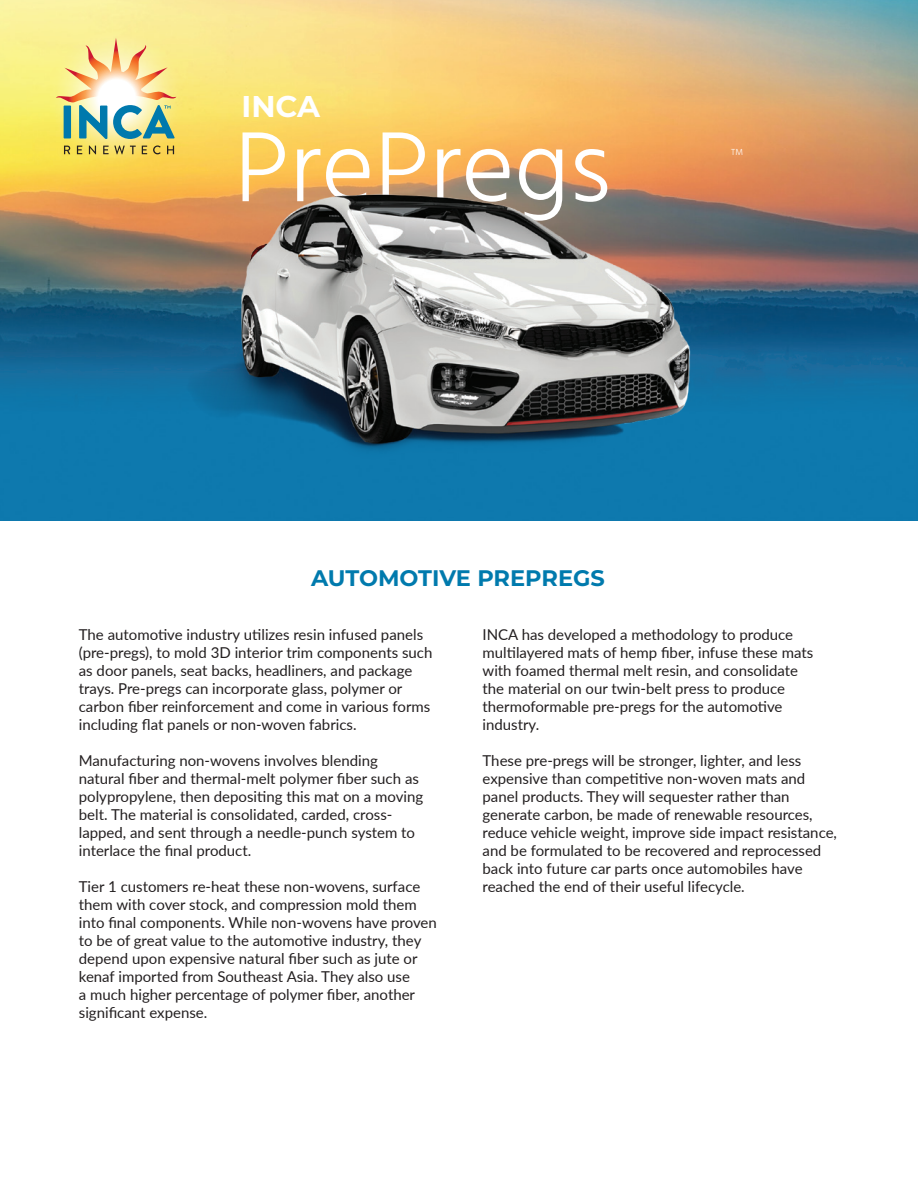
<style>
.page{position:relative;width:918px;height:1188px;background:#fff}
.page>*{position:absolute;margin:0;border:0;box-sizing:border-box;transform-origin:0 0}
.t1{font:300 102px "Hind";color:#fff}
.t2{font:700 30px "Montserrat";color:#fff}
.t3{font:700 22.5px "Montserrat";letter-spacing:-.005em;color:#007aad}
.t4{font:15px/18px "Lato";color:#231f20}
.t5{font:300 9px "Hind";color:#fff}
</style>
<div class="page">
<img style="left:0;top:0;width:918px;height:521px">
<img style="left:169px;top:183px;width:524px;height:279px">
<svg style="left:47px;top:27px;width:139px;height:139px;background:#f8e46f"></svg>
<svg style="left:64px;top:146px;width:6px;height:8px"></svg>
<svg style="left:77px;top:146px;width:5px;height:8px"></svg>
<svg style="left:89px;top:145px;width:7px;height:9px"></svg>
<svg style="left:103px;top:145px;width:33px;height:9px"></svg>
<svg style="left:142px;top:146px;width:5px;height:8px"></svg>
<svg style="left:153px;top:145px;width:8px;height:9px"></svg>
<svg style="left:167px;top:146px;width:7px;height:8px"></svg>
<svg style="left:56px;top:38px;width:120px;height:101px;background:#d5d29e"></svg>
<h2 class="t2" style="left:242px;top:85px;width:80px">INCA</h2>
<h1 class="t1" style="left:234px;top:100px;width:378px">PrePregs</h1>
<p class="t5" style="left:731px;top:146px;width:13px">TM</p>
<h3 class="t3" style="left:311px;top:561px;width:295px">AUTOMOTIVE PREPREGS</h3>
<p class="t4" style="left:79px;top:625px;width:355px">The automotive industry utilizes resin infused panels (pre-pregs), to mold 3D interior trim components such as door panels, seat backs, headliners, and package trays. Pre-pregs can incorporate glass, polymer or carbon fiber reinforcement and come in various forms including flat panels or non-woven fabrics.</p>
<p class="t4" style="left:79px;top:751px;width:346px">Manufacturing non-wovens involves blending natural fiber and thermal-melt polymer fiber such as polypropylene, then depositing this mat on a moving belt. The material is consolidated, carded, cross&shy;lapped, and sent through a needle-punch system to interlace the final product.</p>
<p class="t4" style="left:79px;top:877px;width:360px">Tier 1 customers re-heat these non-wovens, surface them with cover stock, and compression mold them into final components. While non-wovens have proven to be of great value to the automotive industry, they depend upon expensive natural fiber such as jute or kenaf imported from Southeast Asia. They also use<br>a much higher percentage of polymer fiber, another significant expense.</p>
<p class="t4" style="left:483px;top:625px;width:332px">INCA has developed a methodology to produce multilayered mats of hemp fiber, infuse these mats with foamed thermal melt resin, and consolidate the material on our twin-belt press to produce thermoformable pre-pregs for the automotive industry.</p>
<p class="t4" style="left:483px;top:751px;width:356px">These pre-pregs will be stronger, lighter, and less expensive than competitive non-woven mats and panel products. They will sequester rather than generate carbon, be made of renewable resources, reduce vehicle weight, improve side impact resistance, and be formulated to be recovered and reprocessed back into future car parts once automobiles have reached the end of their useful lifecycle.</p>
</div>
